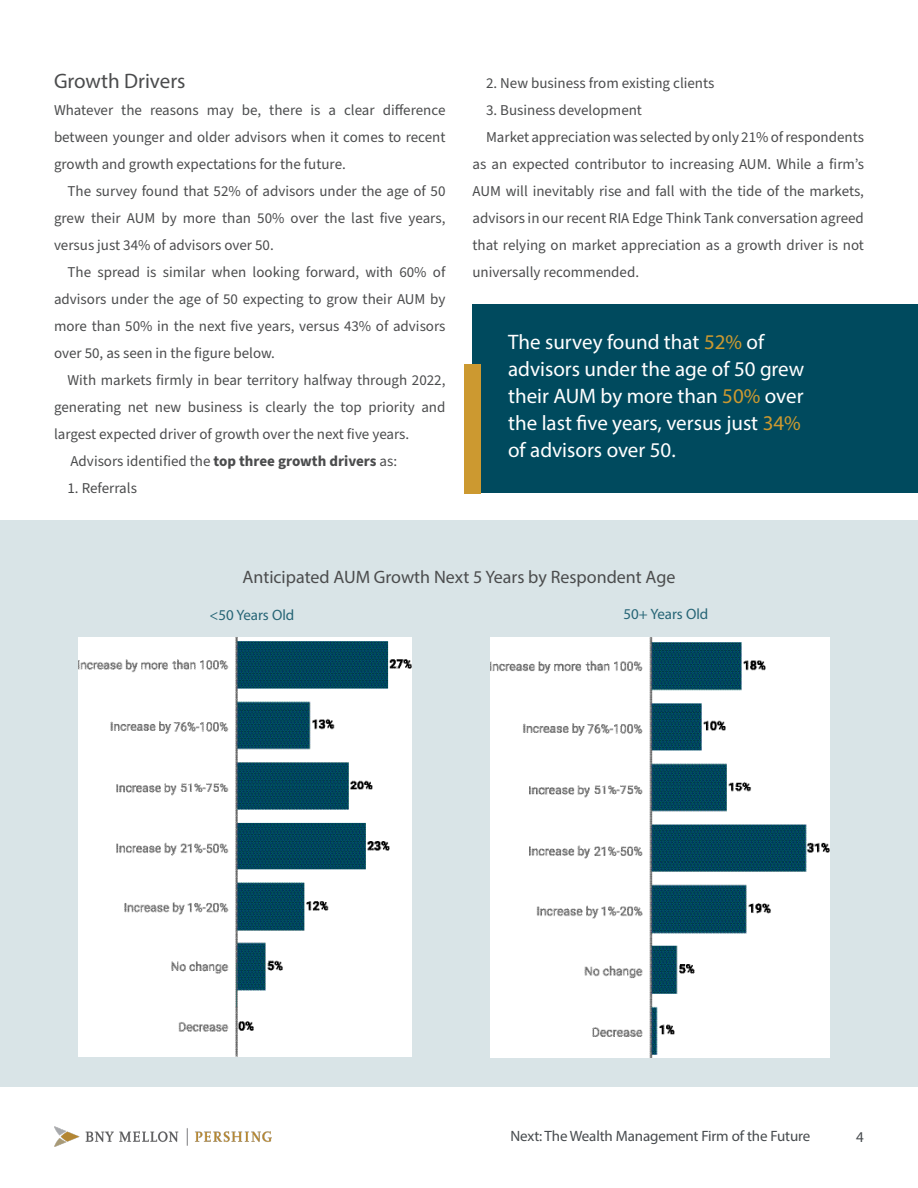
<style>
.page{position:relative;width:918px;height:1188px;background:#fff}
.page>*{position:absolute;margin:0;border:0;box-sizing:border-box;transform-origin:0 0}
.Headlines{font:21px/27px "Myriad Pro";color:#fff}
.Headlines-2{font:21px "Myriad Pro";color:#4b4c4d}
.Headlines-3{font:18px "Myriad Pro";color:#4b4c4d}
.Headlines-4{font:15px/27px "Source Sans Pro";color:#4b4c4d;text-align:justify}
.t1{font:15px "Myriad Pro";letter-spacing:-.01em;color:#474b4e}
.Headlines-5{font:15px "Myriad Pro";color:#266576}
.s1{font-weight:700}
.s2{color:#cc9930}
</style>
<div class="page">
<img style="left:54px;top:1127px;width:217px;height:20px">
<div style="left:472px;top:304px;width:446px;height:190px;background:#004a5e"></div>
<div style="left:0;top:520px;width:918px;height:568px;background:#d9e4e7"></div>
<img style="left:78px;top:637px;width:334px;height:419px">
<img style="left:491px;top:637px;width:339px;height:421px">
<div style="left:464px;top:364px;width:16px;height:130px;background:#cc9930"></div>
<p class="Headlines-2" style="left:54px;top:69px;width:133px">Growth Drivers</p>
<p class="Headlines-4" style="left:54px;top:97px;width:393px">Whatever the reasons may be, there is a clear difference between younger and older advisors when it comes to recent growth and growth expectations for the future.</p>
<p class="Headlines-4" style="left:54px;top:178px;width:393px;text-indent:14px">The survey found that 52% of advisors under the age of 50 grew their AUM by more than 50% over the last five years, versus just 34% of advisors over 50.</p>
<p class="Headlines-4" style="left:54px;top:259px;width:393px;text-indent:14px">The spread is similar when looking forward, with 60% of advisors under the age of 50 expecting to grow their AUM by more than 50% in the next five years, versus 43% of advisors over 50, as seen in the figure below.</p>
<p class="Headlines-4" style="left:54px;top:367px;width:393px;text-indent:14px">With markets firmly in bear territory halfway through 2022, generating net new business is clearly the top priority and largest expected driver of growth over the next five years.</p>
<p class="Headlines-4" style="left:70px;top:448px;width:328px">Advisors identified the <span class="s1">top three growth drivers</span> as:</p>
<p class="Headlines-4" style="left:68px;top:475px;width:71px">1. Referrals</p>
<p class="Headlines-4" style="left:486px;top:70px;width:230px">2. New business from existing clients</p>
<p class="Headlines-4" style="left:486px;top:97px;width:158px">3. Business development</p>
<p class="Headlines-4" style="left:472px;top:124px;width:393px;text-indent:14px">Market appreciation was selected by only 21% of respondents as an expected contributor to increasing AUM. While a firm’s AUM will inevitably rise and fall with the tide of the markets, advisors in our recent RIA Edge Think Tank conversation agreed that relying on market appreciation as a growth driver is not universally recommended.</p>
<p class="Headlines" style="left:508px;top:328px;width:298px">The survey found that <span class="s2">52%</span> of advisors under the age of 50 grew their AUM by more than <span class="s2">50%</span> over the last five years, versus just <span class="s2">34% </span>of advisors over 50.</p>
<p class="Headlines-3" style="left:243px;top:566px;width:434px">Anticipated AUM Growth Next 5 Years by Respondent Age</p>
<p class="Headlines-5" style="left:210px;top:605px;width:86px">&lt;50 Years Old</p>
<p class="Headlines-5" style="left:624px;top:605px;width:86px">50+ Years Old</p>
<p class="t1" style="left:510px;top:1127px;width:301px">Next: The Wealth Management Firm of the Future</p>
<p class="t1" style="left:856px;top:1127px;width:9px">4</p>
</div>
